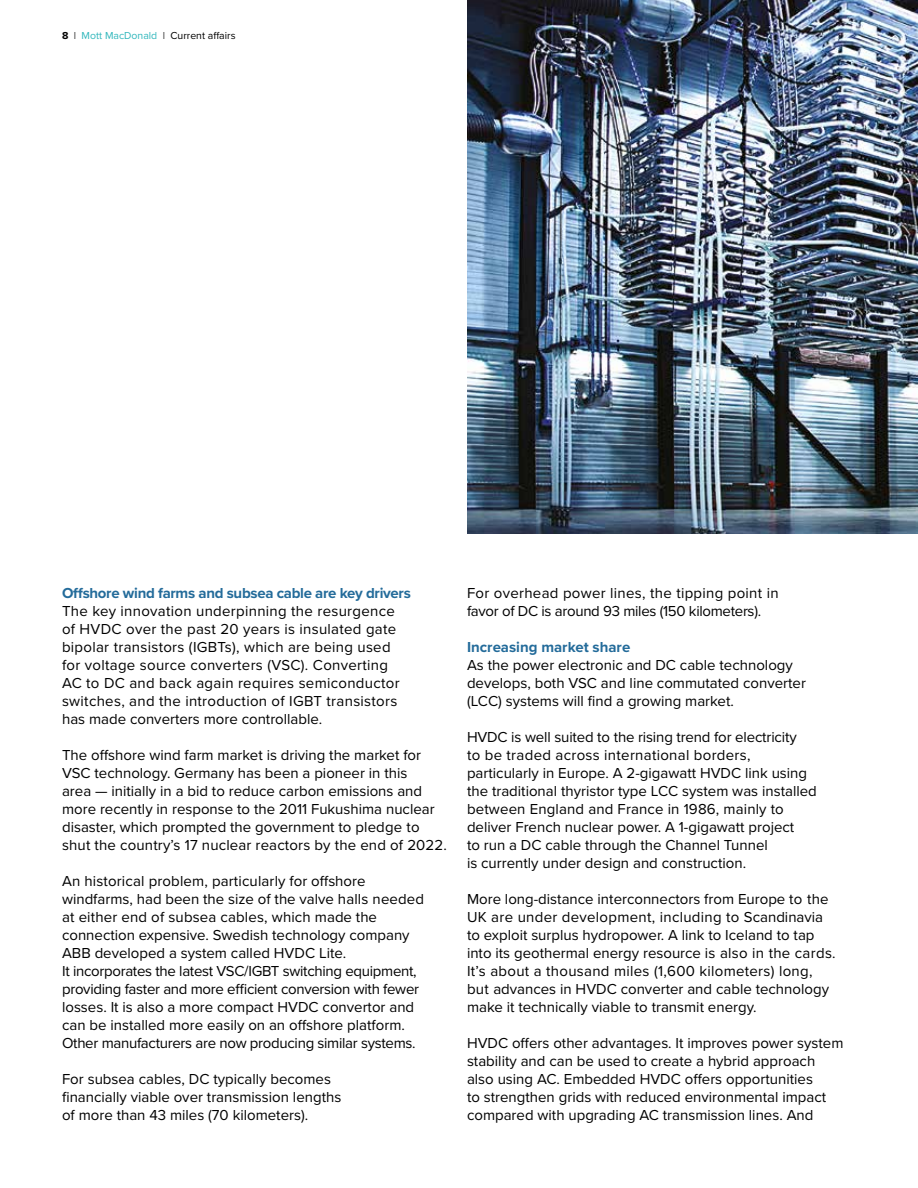
<style>
.page{position:relative;width:918px;height:1188px;background:#fff}
.page>*{position:absolute;margin:0;border:0;box-sizing:border-box;transform-origin:0 0}
.t1{font:15px/18px "Proxima Nova";color:#000}
.t2{font:15px/18px "Proxima Nova";letter-spacing:.02em;color:#000}
.t3{font:700 15px "Proxima Nova";letter-spacing:-.02em;color:#236b9a}
.t4{font:700 15px "Proxima Nova";color:#236b9a}
.t5{font:10.5px "Proxima Nova";color:#000}
.s1{font-weight:700}
.s2{font-weight:300}
.s3{color:#31b7bc}
</style>
<div class="page">
<img style="left:467px;top:0;width:451px;height:534px">
<p class="t5" style="left:62px;top:29px;width:175px"><span class="s1">8</span> <span class="s2">I</span> <span class="s3">Mott MacDonald</span> <span class="s2">I</span> Current affairs</p>
<p class="t3" style="left:62px;top:584px;width:350px">Offshore wind farms and subsea cable are key drivers</p>
<p class="t2" style="left:62px;top:602px;width:339px">The key innovation underpinning the resurgence of HVDC over the past 20 years is insulated gate bipolar transistors (IGBTs), which are being used for voltage source converters (VSC). Converting AC to DC and back again requires semiconductor switches, and the introduction of IGBT transistors has made converters more controllable.</p>
<p class="t1" style="left:62px;top:746px;width:386px">The offshore wind farm market is driving the market for VSC technology. Germany has been a pioneer in this<br>area — initially in a bid to reduce carbon emissions and more recently in response to the 2011 Fukushima nuclear disaster, which prompted the government to pledge to shut the country’s 17 nuclear reactors by the end of 2022.</p>
<p class="t1" style="left:62px;top:872px;width:364px">An historical problem, particularly for offshore windfarms, had been the size of the valve halls needed at either end of subsea cables, which made the connection expensive. Swedish technology company ABB developed a system called HVDC Lite.<br>It incorporates the latest VSC/IGBT switching equipment, providing faster and more efficient conversion with fewer losses. It is also a more compact HVDC convertor and can be installed more easily on an offshore platform.<br>Other manufacturers are now producing similar systems.</p>
<p class="t1" style="left:62px;top:1070px;width:281px">For subsea cables, DC typically becomes financially viable over transmission lengths of more than 43 miles (70 kilometers).</p>
<p class="t2" style="left:467px;top:584px;width:313px">For overhead power lines, the tipping point in favor of DC is around 93 miles (150 kilometers).</p>
<p class="t4" style="left:467px;top:638px;width:165px">Increasing market share</p>
<p class="t1" style="left:467px;top:656px;width:340px">As the power electronic and DC cable technology develops, both VSC and line commutated converter (LCC) systems will find a growing market.</p>
<p class="t1" style="left:467px;top:728px;width:351px">HVDC is well suited to the rising trend for electricity<br>to be traded across international borders, particularly in Europe. A 2-gigawatt HVDC link using the traditional thyristor type LCC system was installed between England and France in 1986, mainly to deliver French nuclear power. A 1-gigawatt project<br>to run a DC cable through the Channel Tunnel<br>is currently under design and construction.</p>
<p class="t1" style="left:467px;top:890px;width:370px">More long-distance interconnectors from Europe to the UK are under development, including to Scandinavia to exploit surplus hydropower. A link to Iceland to tap into its geothermal energy resource is also in the cards.<br>It’s about a thousand miles (1,600 kilometers) long, but advances in HVDC converter and cable technology make it technically viable to transmit energy.</p>
<p class="t1" style="left:467px;top:1034px;width:378px">HVDC offers other advantages. It improves power system stability and can be used to create a hybrid approach also using AC. Embedded HVDC offers opportunities<br>to strengthen grids with reduced environmental impact compared with upgrading AC transmission lines. And</p>
</div>
